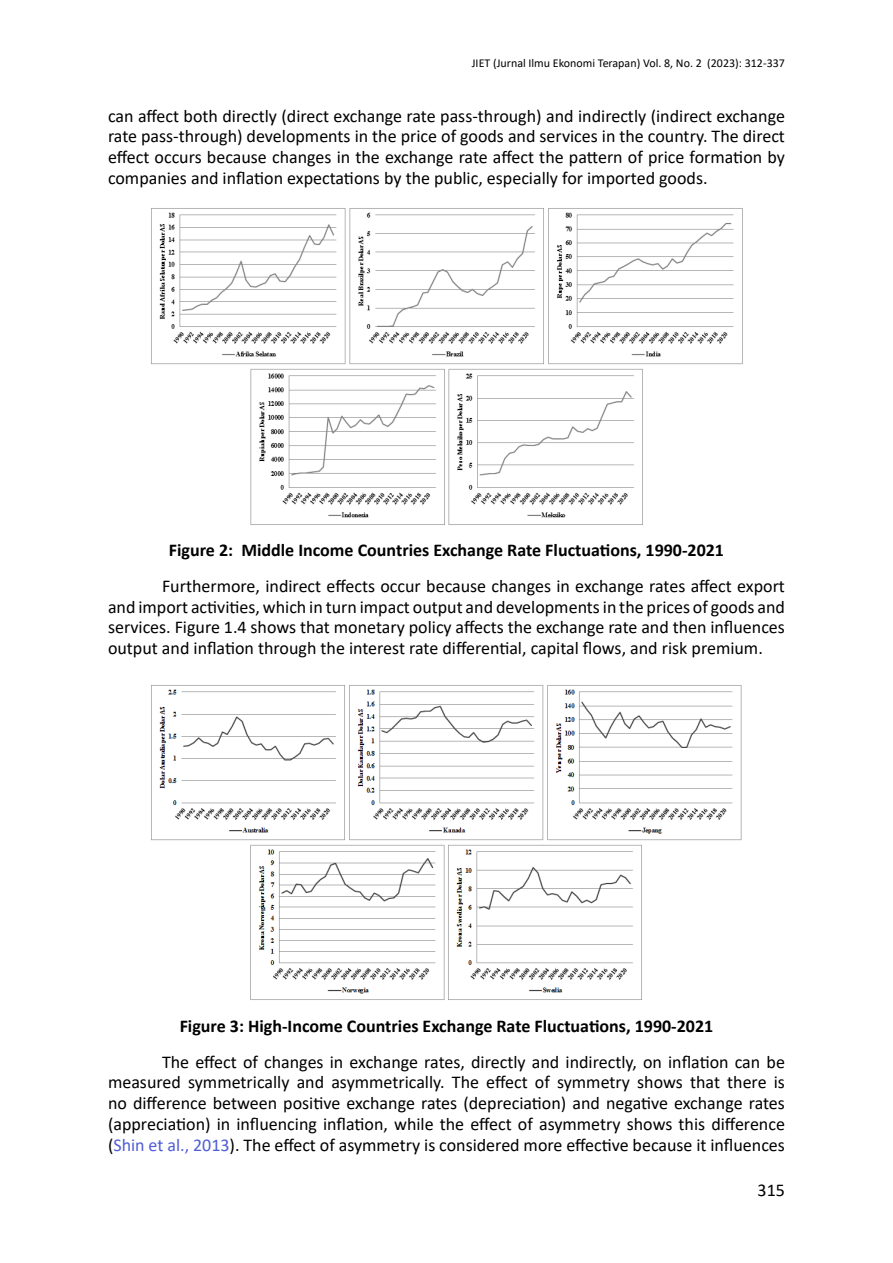
<style>
.page{position:relative;width:893px;height:1263px;background:#fff}
.page>*{position:absolute;margin:0;border:0;box-sizing:border-box;transform-origin:0 0}
.Normal__Web{font:18px/20.7px "Calibri";color:#000;text-align:justify}
.t1{font:700 18px "Calibri";color:#000}
.t2{font:12px "Calibri";color:#000}
.s1{color:#4f5cd6}
</style>
<div class="page">
<img style="left:151px;top:208px;width:592px;height:317px">
<img style="left:151px;top:685px;width:591px;height:315px">
<p class="t2" style="left:472px;top:54px;width:315px">JIET (Jurnal Ilmu Ekonomi Terapan) Vol. 8, No. 2 (2023): 312-337</p>
<p class="Normal__Web" style="left:108px;top:105px;width:678px">can affect both directly (direct exchange rate pass-through) and indirectly (indirect exchange rate pass-through) developments in the price of goods and services in the country. The direct effect occurs because changes in the exchange rate affect the pattern of price formation by companies and inflation expectations by the public, especially for imported goods.</p>
<p class="t1" style="left:169px;top:537px;width:557px">Figure 2: Middle Income Countries Exchange Rate Fluctuations, 1990-2021</p>
<p class="Normal__Web" style="left:108px;top:575px;width:678px;text-indent:54px">Furthermore, indirect effects occur because changes in exchange rates affect export and import activities, which in turn impact output and developments in the prices of goods and services. Figure 1.4 shows that monetary policy affects the exchange rate and then influences output and inflation through the interest rate differential, capital flows, and risk premium.</p>
<p class="t1" style="left:180px;top:1013px;width:535px">Figure 3: High-Income Countries Exchange Rate Fluctuations, 1990-2021</p>
<p class="Normal__Web" style="left:108px;top:1051px;width:678px;text-indent:54px">The effect of changes in exchange rates, directly and indirectly, on inflation can be measured symmetrically and asymmetrically. The effect of symmetry shows that there is no difference between positive exchange rates (depreciation) and negative exchange rates (appreciation) in influencing inflation, while the effect of asymmetry shows this difference (<span class="s1">Shin et al., 2013</span>). The effect of asymmetry is considered more effective because it influences</p>
<p class="Normal__Web" style="left:758px;top:1179px;width:29px">315</p>
</div>
